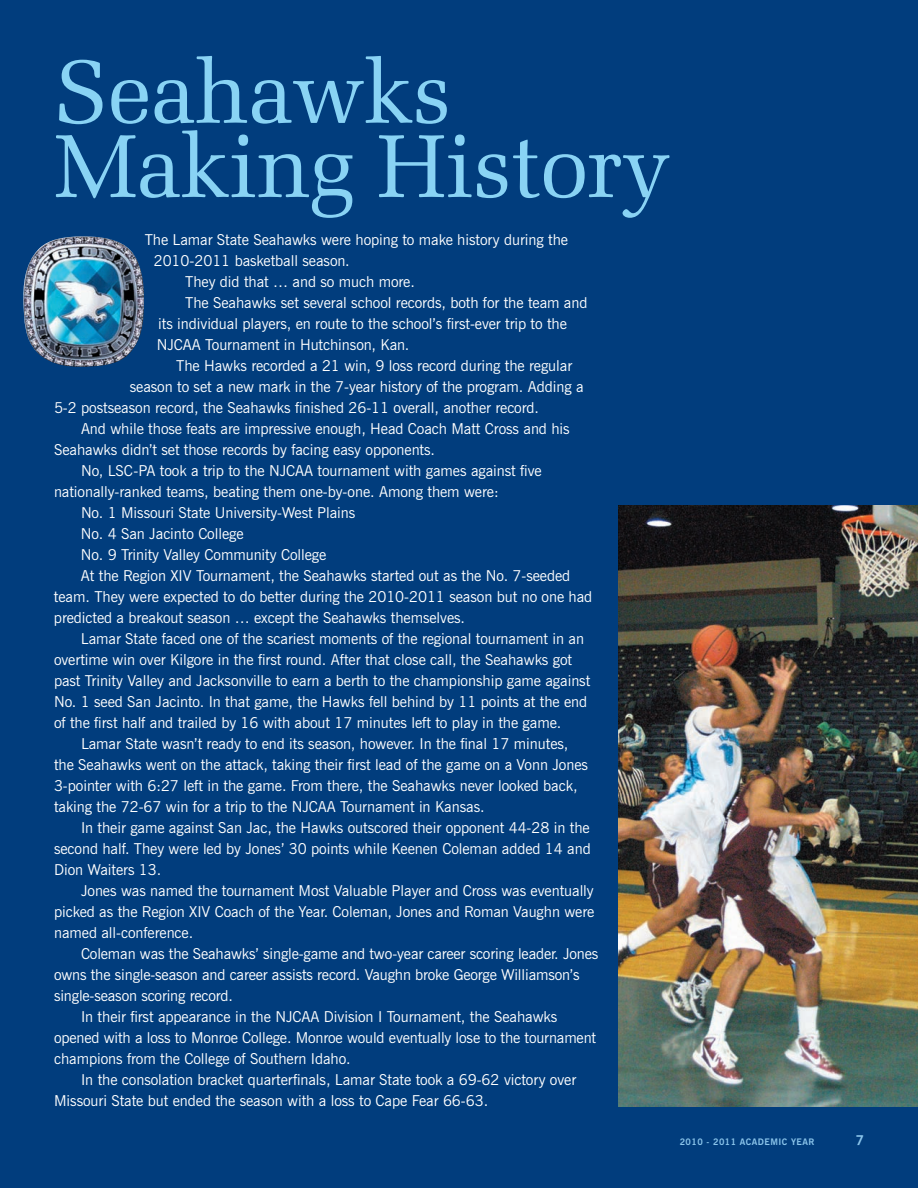
<style>
.page{position:relative;width:918px;height:1188px;background:#013d7d}
.page>*{position:absolute;margin:0;border:0;box-sizing:border-box;transform-origin:0 0}
.t1{font:90px/74.2px "Zapf Elliptical 711 BT";letter-spacing:-.01em;color:#89d3f4}
.t2{font:15px "News Gothic BT";letter-spacing:-.005em;color:#fff}
.t3{font:700 13.5px "News Gothic BT";color:#8bc5eb}
.t4{font:700 9px "News Gothic BT";letter-spacing:.05em;color:#8bc5eb}
</style>
<div class="page">
<img style="left:23px;top:236px;width:121px;height:131px">
<img style="left:618px;top:506px;width:300px;height:600px">
<h1 class="t1" style="left:54px;top:54px;width:618px">Seahawks<br>Making History</h1>
<p class="t2" style="left:145px;top:231px;width:425px">The Lamar State Seahawks were hoping to make history during the</p>
<p class="t2" style="left:154px;top:252px;width:197px">2010-2011 basketball season.</p>
<p class="t2" style="left:185px;top:273px;width:231px">They did that … and so much more.</p>
<p class="t2" style="left:185px;top:294px;width:404px">The Seahawks set several school records, both for the team and</p>
<p class="t2" style="left:158px;top:315px;width:410px">its individual players, en route to the school’s first-ever trip to the</p>
<p class="t2" style="left:157px;top:336px;width:254px">NJCAA Tournament in Hutchinson, Kan.</p>
<p class="t2" style="left:176px;top:357px;width:398px">The Hawks recorded a 21 win, 9 loss record during the regular</p>
<p class="t2" style="left:130px;top:378px;width:455px">season to set a new mark in the 7-year history of the program. Adding a</p>
<p class="t2" style="left:54px;top:399px;width:487px">5-2 postseason record, the Seahawks finished 26-11 overall, another record.</p>
<p class="t2" style="left:81px;top:420px;width:490px">And while those feats are impressive enough, Head Coach Matt Cross and his</p>
<p class="t2" style="left:54px;top:441px;width:383px">Seahawks didn’t set those records by facing easy opponents.</p>
<p class="t2" style="left:81px;top:462px;width:462px">No, LSC-PA took a trip to the NJCAA tournament with games against five</p>
<p class="t2" style="left:54px;top:483px;width:446px">nationally-ranked teams, beating them one-by-one. Among them were:</p>
<p class="t2" style="left:81px;top:504px;width:276px">No. 1 Missouri State University-West Plains</p>
<p class="t2" style="left:81px;top:525px;width:164px">No. 4 San Jacinto College</p>
<p class="t2" style="left:81px;top:546px;width:247px">No. 9 Trinity Valley Community College</p>
<p class="t2" style="left:81px;top:567px;width:491px">At the Region XIV Tournament, the Seahawks started out as the No. 7-seeded</p>
<p class="t2" style="left:54px;top:588px;width:540px">team. They were expected to do better during the 2010-2011 season but no one had</p>
<p class="t2" style="left:54px;top:609px;width:413px">predicted a breakout season … except the Seahawks themselves.</p>
<p class="t2" style="left:81px;top:630px;width:505px">Lamar State faced one of the scariest moments of the regional tournament in an</p>
<p class="t2" style="left:54px;top:651px;width:520px">overtime win over Kilgore in the first round. After that close call, the Seahawks got</p>
<p class="t2" style="left:54px;top:672px;width:538px">past Trinity Valley and Jacksonville to earn a berth to the championship game against</p>
<p class="t2" style="left:54px;top:693px;width:535px">No. 1 seed San Jacinto. In that game, the Hawks fell behind by 11 points at the end</p>
<p class="t2" style="left:54px;top:714px;width:509px">of the first half and trailed by 16 with about 17 minutes left to play in the game.</p>
<p class="t2" style="left:81px;top:735px;width:489px">Lamar State wasn’t ready to end its season, however. In the final 17 minutes,</p>
<p class="t2" style="left:54px;top:756px;width:536px">the Seahawks went on the attack, taking their first lead of the game on a Vonn Jones</p>
<p class="t2" style="left:54px;top:777px;width:525px">3-pointer with 6:27 left in the game. From there, the Seahawks never looked back,</p>
<p class="t2" style="left:54px;top:798px;width:432px">taking the 72-67 win for a trip to the NJCAA Tournament in Kansas.</p>
<p class="t2" style="left:81px;top:819px;width:510px">In their game against San Jac, the Hawks outscored their opponent 44-28 in the</p>
<p class="t2" style="left:54px;top:840px;width:538px">second half. They were led by Jones’ 30 points while Keenen Coleman added 14 and</p>
<p class="t2" style="left:54px;top:861px;width:109px">Dion Waiters 13.</p>
<p class="t2" style="left:81px;top:882px;width:514px">Jones was named the tournament Most Valuable Player and Cross was eventually</p>
<p class="t2" style="left:54px;top:903px;width:542px">picked as the Region XIV Coach of the Year. Coleman, Jones and Roman Vaughn were</p>
<p class="t2" style="left:54px;top:924px;width:141px">named all-conference.</p>
<p class="t2" style="left:81px;top:945px;width:519px">Coleman was the Seahawks’ single-game and two-year career scoring leader. Jones</p>
<p class="t2" style="left:54px;top:966px;width:527px">owns the single-season and career assists record. Vaughn broke George Williamson’s</p>
<p class="t2" style="left:54px;top:987px;width:180px">single-season scoring record.</p>
<p class="t2" style="left:81px;top:1008px;width:478px">In their first appearance in the NJCAA Division I Tournament, the Seahawks</p>
<p class="t2" style="left:54px;top:1029px;width:544px">opened with a loss to Monroe College. Monroe would eventually lose to the tournament</p>
<p class="t2" style="left:54px;top:1050px;width:298px">champions from the College of Southern Idaho.</p>
<p class="t2" style="left:81px;top:1071px;width:497px">In the consolation bracket quarterfinals, Lamar State took a 69-62 victory over</p>
<p class="t2" style="left:54px;top:1092px;width:436px">Missouri State but ended the season with a loss to Cape Fear 66-63.</p>
<p class="t4" style="left:680px;top:1136px;width:92px">2010 - 2011 ACADEMIC</p>
<p class="t4" style="left:791px;top:1136px;width:22px">YEAR</p>
<p class="t3" style="left:856px;top:1132px;width:10px">7</p>
</div>
